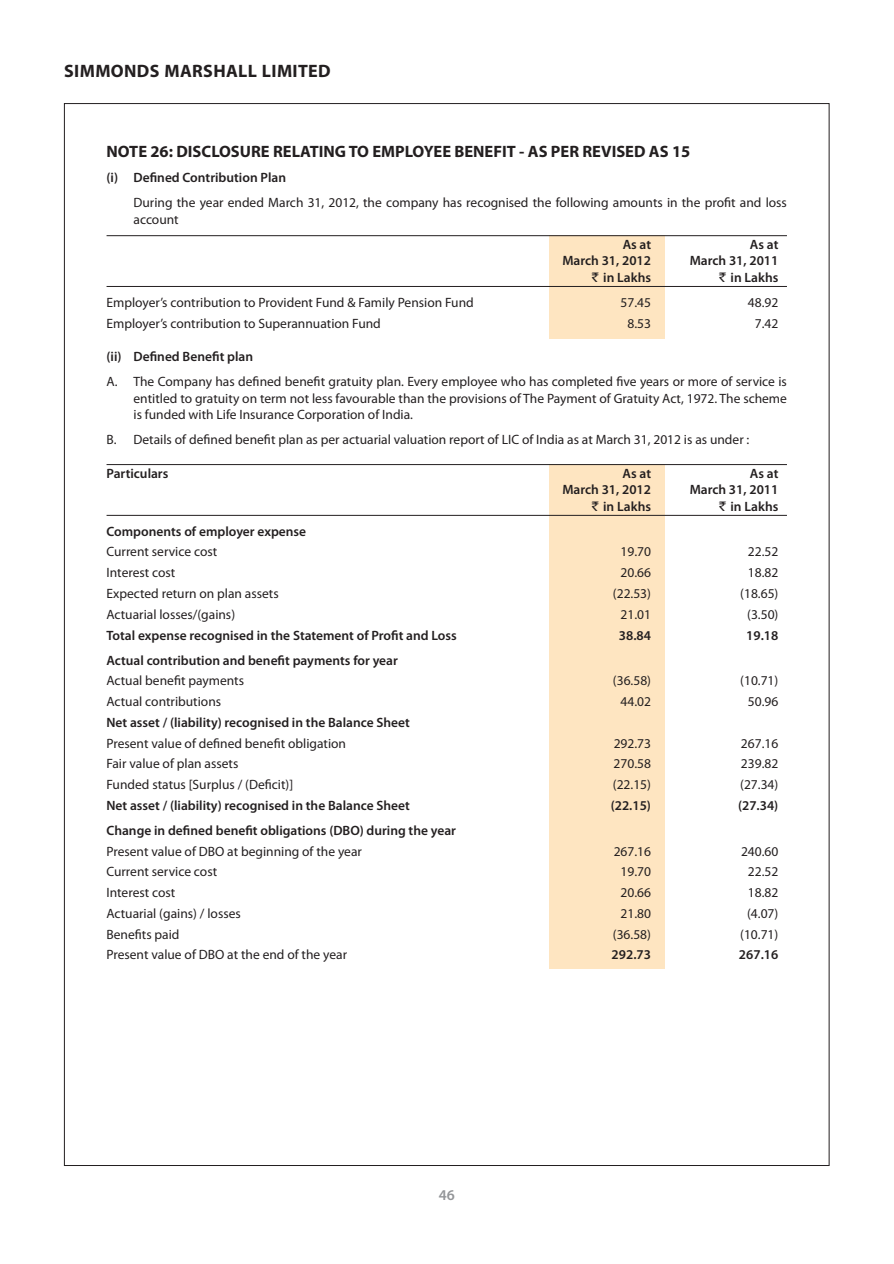
<style>
.page{position:relative;width:894px;height:1264px;background:#fff}
.page>*{position:absolute;margin:0;border:0;box-sizing:border-box;transform-origin:0 0}
.t1{font:700 18px "Myriad Pro";letter-spacing:.02em;color:#231f20}
.t2{font:700 16.5px "Myriad Pro";color:#231f20}
.t3{font:600 15px "Myriad Pro";color:#939598}
.t4{font:13.5px/25px "Myriad Pro";color:#231f20}
.t5{font:600 13.5px/20.7px "Myriad Pro";color:#231f20}
.s1{font-weight:600}
.s2{font-family:"Nil Rupee";font-weight:400}
.s3{font-weight:400}
</style>
<div class="page">
<div style="left:549px;top:464px;width:115px;height:504px;background:#fee5c1"></div>
<div style="left:549px;top:236px;width:115px;height:103px;background:#fee5c1"></div>
<hr style="left:107px;top:235px;width:680px;height:1px;background:#231f20">
<hr style="left:107px;top:286px;width:680px;height:1px;background:#231f20">
<hr style="left:107px;top:464px;width:680px;height:1px;background:#231f20">
<hr style="left:107px;top:515px;width:680px;height:1px;background:#231f20">
<p class="t1" style="left:64px;top:65px;width:268px">SIMMONDS MARSHALL LIMITED</p>
<p class="t2" style="left:107px;top:145px;width:585px">NOTE 26: DISCLOSURE RELATING TO EMPLOYEE BENEFIT - AS PER REVISED AS 15</p>
<p class="t4" style="left:134px;top:166px;width:655px;text-indent:-27px"><span class="s1">(i) Defined Contribution Plan<br></span>During the year ended March 31, 2012, the company has recognised the following amounts in the profit and loss</p>
<p class="t4" style="left:134px;top:208px;width:47px">account</p>
<p class="t5" style="left:623px;top:235px;width:30px">As at</p>
<p class="t5" style="left:750px;top:235px;width:30px">As at</p>
<p class="t5" style="left:562px;top:251px;width:90px">March 31, 2012</p>
<p class="t5" style="left:690px;top:251px;width:90px">March 31, 2011</p>
<p class="t5" style="left:592px;top:268px;width:61px"><span class="s2">R</span> in Lakhs</p>
<p class="t5" style="left:719px;top:268px;width:61px"><span class="s2">R</span> in Lakhs</p>
<p class="t4" style="left:107px;top:291px;width:369px">Employer’s contribution to Provident Fund &amp; Family Pension Fund</p>
<p class="t4" style="left:621px;top:291px;width:32px">57.45</p>
<p class="t4" style="left:748px;top:291px;width:32px">48.92</p>
<p class="t4" style="left:107px;top:311px;width:276px">Employer’s contribution to Superannuation Fund</p>
<p class="t4" style="left:627px;top:311px;width:25px">8.53</p>
<p class="t4" style="left:755px;top:311px;width:25px">7.42</p>
<p class="t4" style="left:107px;top:345px;width:682px"><span class="s1">(ii) Defined Benefit plan<br></span>A. The Company has defined benefit gratuity plan. Every employee who has completed five years or more of service is</p>
<p class="t4" style="left:134px;top:391px;width:655px;line-height:16.5px">entitled to gratuity on term not less favourable than the provisions of The Payment of Gratuity Act, 1972. The scheme is funded with Life Insurance Corporation of India.</p>
<p class="t4" style="left:107px;top:428px;width:644px">B. Details of defined benefit plan as per actuarial valuation report of LIC of India as at March 31, 2012 is as under :</p>
<p class="t5" style="left:107px;top:464px;width:63px">Particulars</p>
<p class="t5" style="left:622px;top:464px;width:30px">As at</p>
<p class="t5" style="left:750px;top:464px;width:30px">As at</p>
<p class="t5" style="left:562px;top:480px;width:90px">March 31, 2012</p>
<p class="t5" style="left:690px;top:480px;width:90px">March 31, 2011</p>
<p class="t5" style="left:592px;top:497px;width:61px"><span class="s2">R</span> in Lakhs</p>
<p class="t5" style="left:719px;top:497px;width:61px"><span class="s2">R</span> in Lakhs</p>
<p class="t5" style="left:106px;top:522px;width:201px">Components of employer expense<br><span class="s3">Current service cost</span></p>
<p class="t4" style="left:621px;top:540px;width:32px">19.70</p>
<p class="t4" style="left:748px;top:540px;width:32px">22.52</p>
<p class="t4" style="left:106px;top:561px;width:70px">Interest cost</p>
<p class="t4" style="left:620px;top:561px;width:32px">20.66</p>
<p class="t4" style="left:748px;top:561px;width:32px">18.82</p>
<p class="t4" style="left:106px;top:582px;width:174px">Expected return on plan assets</p>
<p class="t4" style="left:613px;top:582px;width:40px">(22.53)</p>
<p class="t4" style="left:740px;top:582px;width:40px">(18.65)</p>
<p class="t4" style="left:106px;top:602px;width:130px">Actuarial losses/(gains)</p>
<p class="t4" style="left:620px;top:602px;width:32px">21.01</p>
<p class="t4" style="left:747px;top:602px;width:33px">(3.50)</p>
<p class="t5" style="left:106px;top:625px;width:352px">Total expense recognised in the Statement of Profit and Loss</p>
<p class="t5" style="left:619px;top:625px;width:34px">38.84</p>
<p class="t5" style="left:746px;top:625px;width:34px">19.18</p>
<p class="t5" style="left:106px;top:650px;width:293px">Actual contribution and benefit payments for year<br><span class="s3">Actual benefit payments</span></p>
<p class="t4" style="left:613px;top:669px;width:40px">(36.58)</p>
<p class="t4" style="left:740px;top:669px;width:40px">(10.71)</p>
<p class="t4" style="left:106px;top:690px;width:116px">Actual contributions</p>
<p class="t4" style="left:620px;top:690px;width:32px">44.02</p>
<p class="t4" style="left:748px;top:690px;width:32px">50.96</p>
<p class="t5" style="left:106px;top:713px;width:305px">Net asset / (liability) recognised in the Balance Sheet<br><span class="s3">Present value of defined benefit obligation</span></p>
<p class="t4" style="left:614px;top:731px;width:39px">292.73</p>
<p class="t4" style="left:741px;top:731px;width:39px">267.16</p>
<p class="t4" style="left:106px;top:752px;width:133px">Fair value of plan assets</p>
<p class="t4" style="left:614px;top:752px;width:39px">270.58</p>
<p class="t4" style="left:741px;top:752px;width:39px">239.82</p>
<p class="t4" style="left:106px;top:773px;width:188px">Funded status [Surplus / (Deficit)]</p>
<p class="t4" style="left:613px;top:773px;width:40px">(22.15)</p>
<p class="t4" style="left:740px;top:773px;width:40px">(27.34)</p>
<p class="t5" style="left:106px;top:796px;width:305px">Net asset / (liability) recognised in the Balance Sheet</p>
<p class="t5" style="left:611px;top:796px;width:42px">(22.15)</p>
<p class="t5" style="left:738px;top:796px;width:42px">(27.34)</p>
<p class="t5" style="left:106px;top:821px;width:351px">Change in defined benefit obligations (DBO) during the year<br><span class="s3">Present value of DBO at beginning of the year</span></p>
<p class="t4" style="left:614px;top:839px;width:39px">267.16</p>
<p class="t4" style="left:741px;top:839px;width:39px">240.60</p>
<p class="t4" style="left:106px;top:860px;width:112px">Current service cost</p>
<p class="t4" style="left:620px;top:860px;width:32px">19.70</p>
<p class="t4" style="left:748px;top:860px;width:32px">22.52</p>
<p class="t4" style="left:106px;top:881px;width:70px">Interest cost</p>
<p class="t4" style="left:620px;top:881px;width:32px">20.66</p>
<p class="t4" style="left:748px;top:881px;width:32px">18.82</p>
<p class="t4" style="left:106px;top:901px;width:136px">Actuarial (gains) / losses</p>
<p class="t4" style="left:620px;top:901px;width:32px">21.80</p>
<p class="t4" style="left:747px;top:901px;width:33px">(4.07)</p>
<p class="t4" style="left:106px;top:922px;width:75px">Benefits paid</p>
<p class="t4" style="left:613px;top:922px;width:40px">(36.58)</p>
<p class="t4" style="left:740px;top:922px;width:40px">(10.71)</p>
<p class="t4" style="left:106px;top:943px;width:242px">Present value of DBO at the end of the year</p>
<p class="t5" style="left:612px;top:945px;width:41px">292.73</p>
<p class="t5" style="left:739px;top:945px;width:41px">267.16</p>
<p class="t3" style="left:439px;top:1189px;width:18px">46</p>
</div>
